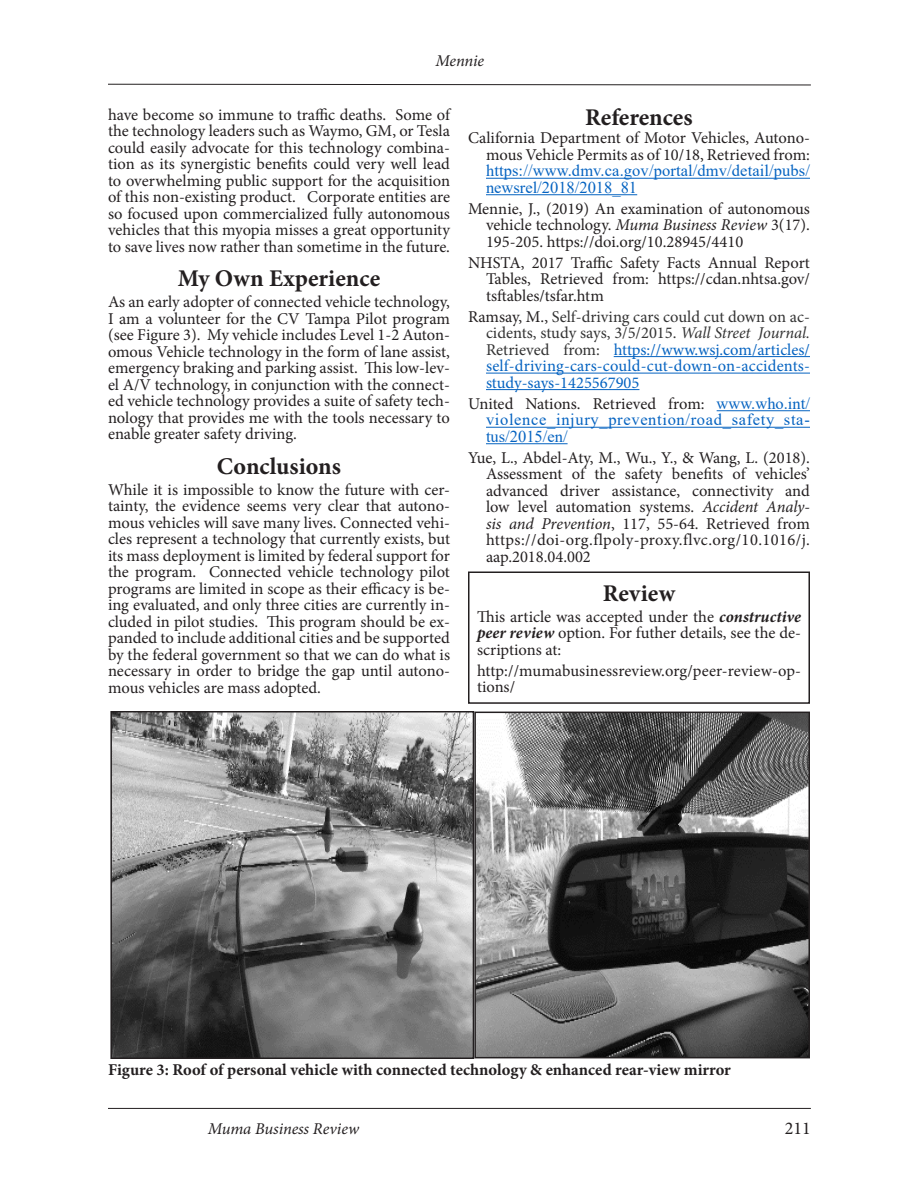
<style>
.page{position:relative;width:918px;height:1188px;background:#fff}
.page>*{position:absolute;margin:0;border:0;box-sizing:border-box;transform-origin:0 0}
.Heading_1{font:700 24px "Minion Pro";color:#231f20}
.Reference_Title{font:700 24px "Minion Pro";letter-spacing:-.005em;color:#231f20}
.Acknowledgment_Title{font:700 24px "Minion Pro";letter-spacing:.01em;color:#231f20}
.t1{font:18px "Minion Pro";color:#231f20}
.References{font:16.5px/16.5px "Minion Pro";color:#231f20;text-align:justify}
.References-2{font:16.5px/16.5px "Minion Pro";color:#0563c1;text-align:justify}
.References-3{font:16.5px/16.5px "Times New Roman";letter-spacing:.04em;color:#0563c1;text-align:justify}
.Figure_Caption{font:700 16.5px "Minion Pro";color:#231f20}
.t2{font:italic 16.5px "Minion Pro";letter-spacing:-.01em;color:#231f20}
.s1{font-family:"Times New Roman";color:#0563c1}
.s2{font-style:italic}
.s3{color:#231f20}
.s4{color:#333}
.s5{font-style:italic;color:#333}
.s6{font-family:"Minion Pro";color:#231f20}
.s7{font-weight:700;font-style:italic}
</style>
<div class="page">
<svg style="left:108px;top:83px;width:703px;height:3px"></svg>
<hr style="left:108px;top:1108px;width:703px;height:1px;background:#231f20">
<hr style="left:486px;top:178px;width:324px;height:1px;background:#0563c1">
<hr style="left:486px;top:194px;width:151px;height:1px;background:#0563c1">
<hr style="left:614px;top:356px;width:196px;height:1px;background:#0563c1">
<hr style="left:486px;top:373px;width:324px;height:1px;background:#0563c1">
<hr style="left:486px;top:389px;width:153px;height:1px;background:#0563c1">
<hr style="left:717px;top:410px;width:93px;height:1px;background:#0563c1">
<hr style="left:486px;top:427px;width:324px;height:1px;background:#0563c1">
<hr style="left:486px;top:443px;width:82px;height:1px;background:#0563c1">
<img style="left:477px;top:715px;width:330px;height:340px">
<div style="left:474px;top:712px;width:336px;height:346px;border:2px solid #231f20"></div>
<img style="left:113px;top:714px;width:358px;height:342px">
<div style="left:110px;top:711px;width:364px;height:348px;border:2px solid #231f20"></div>
<div style="left:468px;top:572px;width:342px;height:132px;border:2px solid #231f20"></div>
<p class="t2" style="left:436px;top:49px;width:50px">Mennie</p>
<p class="References" style="left:108px;top:107px;width:344px">have become so immune to traffic deaths. Some of the technology leaders such as Waymo, GM, or Tesla could easily advocate for this technology combina&shy;tion as its synergistic benefits could very well lead to overwhelming public support for the acquisition of this non-existing product. Corporate entities are so focused upon commercialized fully autonomous vehicles that this myopia misses a great opportunity to save lives now rather than sometime in the future.</p>
<p class="Heading_1" style="left:178px;top:262px;width:204px">My Own Experience</p>
<p class="References" style="left:108px;top:294px;width:344px">As an early adopter of connected vehicle technology, I am a volunteer for the CV Tampa Pilot program (see Figure 3). My vehicle includes Level 1-2 Auton&shy;omous Vehicle technology in the form of lane assist, emergency braking and parking assist. This low-lev&shy;el A/V technology, in conjunction with the connect&shy;ed vehicle technology provides a suite of safety tech&shy;nology that provides me with the tools necessary to enable greater safety driving.</p>
<p class="Heading_1" style="left:217px;top:449px;width:126px">Conclusions</p>
<p class="References" style="left:108px;top:482px;width:344px">While it is impossible to know the future with cer&shy;tainty, the evidence seems very clear that autono&shy;mous vehicles will save many lives. Connected vehi&shy;cles represent a technology that currently exists, but its mass deployment is limited by federal support for the program. Connected vehicle technology pilot programs are limited in scope as their efficacy is be&shy;ing evaluated, and only three cities are currently in&shy;cluded in pilot studies. This program should be ex&shy;panded to include additional cities and be supported by the federal government so that we can do what is necessary in order to bridge the gap until autono&shy;mous vehicles are mass adopted.</p>
<p class="Reference_Title" style="left:585px;top:101px;width:109px">References</p>
<p class="References" style="left:486px;top:130px;width:326px;text-indent:-18px">California Department of Motor Vehicles, Autono&shy;mous Vehicle Permits as of 10/18, Retrieved from: <span class="s1">https://www.dmv.ca.gov/portal/dmv/detail/pubs/ newsrel/2018/2018_81</span></p>
<p class="References" style="left:486px;top:201px;width:326px;text-indent:-18px">Mennie, J., (2019) An examination of autonomous vehicle technology. <span class="s2">Muma Business Review</span> 3(17).<br>195-205. https://doi.org/10.28945/4410</p>
<p class="References" style="left:486px;top:255px;width:326px;text-indent:-18px">NHSTA, 2017 Traffic Safety Facts Annual Report Tables, Retrieved from: https://cdan.nhtsa.gov/ tsftables/tsfar.htm</p>
<p class="References-2" style="left:486px;top:309px;width:326px;text-indent:-18px"><span class="s3">Ramsay, M.,</span> <span class="s4">Self-driving cars could cut down on ac&shy;cidents, study says, 3/5/2015.</span> <span class="s5">Wall Street Journal.<br></span><span class="s4">Retrieved from:</span> https://www.wsj.com/articles/ self-driving-cars-could-cut-down-on-accidents&shy;study-says-1425567905</p>
<p class="References-3" style="left:486px;top:395px;width:326px;text-indent:-18px"><span class="s6">United Nations. Retrieved from:</span> www.who.int/ violence_injury_prevention/road_safety_sta&shy;tus/2015/en/</p>
<p class="References" style="left:486px;top:450px;width:326px;text-indent:-18px">Yue, L., Abdel-Aty, M., Wu., Y., &amp; Wang, L. (2018).<br>Assessment of the safety benefits of vehicles’ advanced driver assistance, connectivity and low level automation systems. <span class="s2">Accident Analy&shy;sis and Prevention</span>, 117, 55-64. Retrieved from https://doi-org.flpoly-proxy.flvc.org/10.1016/j. aap.2018.04.002</p>
<p class="Acknowledgment_Title" style="left:603px;top:576px;width:74px">Review</p>
<p class="References" style="left:477px;top:608px;width:326px">This article was accepted under the <span class="s7">constructive peer review</span> option. For futher details, see the de&shy;scriptions at:</p>
<p class="References" style="left:477px;top:662px;width:326px">http://mumabusinessreview.org/peer-review-op&shy;tions/</p>
<p class="Figure_Caption" style="left:108px;top:1058px;width:624px">Figure 3: Roof of personal vehicle with connected technology &amp; enhanced rear-view mirror</p>
<p class="t2" style="left:208px;top:1117px;width:153px">Muma Business Review</p>
<p class="t1" style="left:785px;top:1116px;width:27px">211</p>
</div>
